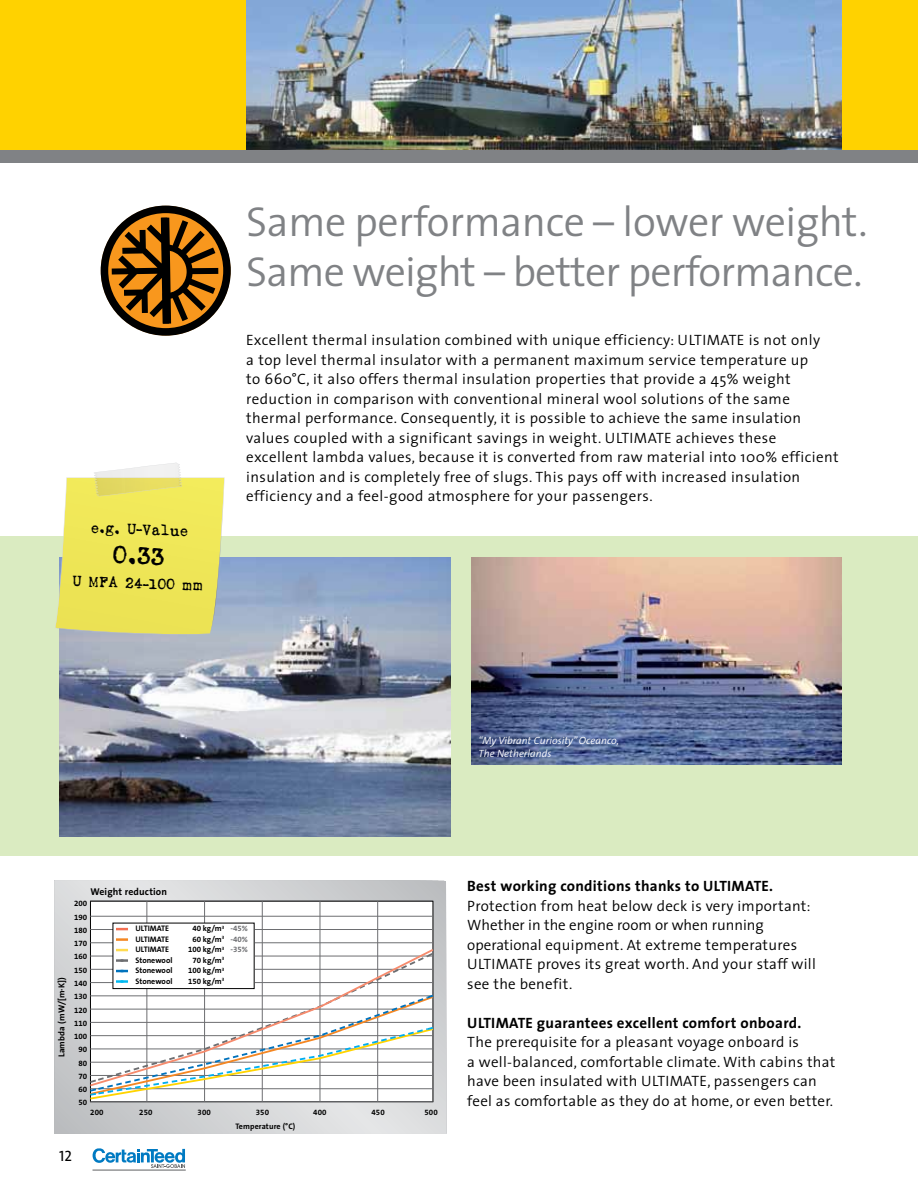
<style>
.page{position:relative;width:918px;height:1188px;background:#fff}
.page>*{position:absolute;margin:0;border:0;box-sizing:border-box;transform-origin:0 0}
.t1{font:300 42px/50.4px "The Sans";letter-spacing:-.02em;color:#808285}
.t2{font:24.9px "Love Letter TW";color:#000}
.t3{font:300 15px/19.5px "The Sans";letter-spacing:.03em;color:#000}
.t4{font:700 15px "The Sans";letter-spacing:.02em;color:#000}
.t5{font:15px "Love Letter TW";color:#000}
.t6{font:15px "The Sans Caps";color:#000}
.t7{font:italic 300 10.5px/12.8px "The Sans";color:#fff}
.t8{font:700 9.9px "The Sans B7";letter-spacing:.015em;color:#000}
.t9{font:700 8.7px "The Sans B7";letter-spacing:.015em;color:#000}
.t10{font:700 8.1px/13.4px "The Sans B7";color:#000;text-align:center}
.s1{color:#6d6e71}
</style>
<div class="page">
<div style="left:0;top:0;width:918px;height:155px;background:#ffd200"></div>
<img style="left:246px;top:0;width:595px;height:150px">
<div style="left:0;top:150px;width:918px;height:12px;background:#808285"></div>
<div style="left:0;top:536px;width:917px;height:319px;background:#daebc1"></div>
<svg style="left:55px;top:881px;width:391px;height:253px;background:#caccce"></svg>
<svg style="left:59px;top:881px;width:383px;height:253px;background:#cbccce"></svg>
<svg style="left:65px;top:881px;width:371px;height:253px;background:#cacbcd"></svg>
<svg style="left:71px;top:881px;width:359px;height:253px;background:#cdced0"></svg>
<svg style="left:77px;top:881px;width:347px;height:253px;background:#cfd0d2"></svg>
<svg style="left:118px;top:881px;width:265px;height:253px;background:#d4d5d7"></svg>
<div style="left:90px;top:901px;width:343px;height:201px;background:#fff"></div>
<hr style="left:90px;top:1101px;width:343px;height:1px;background:#6d6e71">
<hr style="left:90px;top:900px;width:343px;height:1px;background:#6d6e71">
<hr style="left:90px;top:916px;width:343px;height:1px;background:#6d6e71">
<hr style="left:90px;top:942px;width:343px;height:1px;background:#6d6e71">
<hr style="left:90px;top:929px;width:343px;height:1px;background:#6d6e71">
<hr style="left:146px;top:901px;width:1px;height:201px;background:#6d6e71">
<hr style="left:204px;top:901px;width:1px;height:201px;background:#6d6e71">
<hr style="left:262px;top:901px;width:1px;height:201px;background:#6d6e71">
<hr style="left:320px;top:901px;width:1px;height:201px;background:#6d6e71">
<hr style="left:377px;top:901px;width:1px;height:201px;background:#6d6e71">
<div style="left:113px;top:923px;width:141px;height:66px;background:#fff"></div>
<svg style="left:116px;top:928px;width:12px;height:2px"></svg>
<svg style="left:116px;top:938px;width:12px;height:3px"></svg>
<svg style="left:88px;top:1088px;width:347px;height:13px"></svg>
<svg style="left:88px;top:947px;width:347px;height:141px"></svg>
<svg style="left:101px;top:206px;width:130px;height:130px"></svg>
<img style="left:59px;top:557px;width:391px;height:280px">
<img style="left:472px;top:557px;width:369px;height:208px">
<svg style="left:55px;top:463px;width:170px;height:171px;background:#ebe570"></svg>
<svg style="left:93px;top:1148px;width:92px;height:20px"></svg>
<hr style="left:93px;top:1170px;width:93px;height:1px;background:#5f6062">
<h1 class="t1" style="left:246px;top:195px;width:623px">Same performance – lower weight.<br>Same weight – better performance.</h1>
<p class="t5" style="left:91px;top:521px;width:99px;rotate:2deg">e.g. U-Value</p>
<h2 class="t2" style="left:113px;top:544px;width:54px;rotate:2deg">0.33</h2>
<p class="t5" style="left:73px;top:574px;width:132px;rotate:2deg">U MFA 24-100 mm</p>
<p class="t3" style="left:246px;top:330px;width:594px">Excellent thermal insulation combined with unique efficiency: ULTIMATE is not only<br>a top level thermal insulator with a permanent maximum service temperature up<br>to 660°C, it also offers thermal insulation properties that provide a 45% weight reduction in comparison with conventional mineral wool solutions of the same thermal performance. Consequently, it is possible to achieve the same insulation values coupled with a significant savings in weight. ULTIMATE achieves these excellent lambda values, because it is converted from raw material into 100% efficient insulation and is completely free of slugs. This pays off with increased insulation efficiency and a feel-good atmosphere for your passengers.</p>
<p class="t7" style="left:479px;top:734px;width:142px">“My Vibrant Curiosity” Oceanco,<br>The Netherlands</p>
<p class="t9" style="left:57px;top:1057px;width:82px;rotate:-90deg">Lambda (mW/[m·K])</p>
<p class="t8" style="left:90px;top:886px;width:78px">Weight reduction</p>
<p class="t10" style="left:74px;top:897px;width:15px">200<br>190<br>180<br>170<br>160<br>150<br>140<br>130<br>120<br>110<br>100<br>90<br>80<br>70<br>60<br>50</p>
<p class="t10" style="left:135px;top:922px;width:35px">ULTIMATE</p>
<p class="t10" style="left:192px;top:922px;width:57px">40 kg/m<sup>3</sup> <span class="s1">-45%</span></p>
<p class="t10" style="left:135px;top:933px;width:35px">ULTIMATE</p>
<p class="t10" style="left:192px;top:933px;width:57px">60 kg/m<sup>3</sup> <span class="s1">-40%</span></p>
<p class="t10" style="left:135px;top:943px;width:35px">ULTIMATE</p>
<p class="t10" style="left:188px;top:943px;width:61px">100 kg/m<sup>3</sup> <span class="s1">-35%</span></p>
<p class="t10" style="left:135px;top:953px;width:39px">Stonewool</p>
<p class="t10" style="left:192px;top:953px;width:33px">70 kg/m<sup>3</sup></p>
<p class="t10" style="left:135px;top:964px;width:39px">Stonewool</p>
<p class="t10" style="left:188px;top:964px;width:38px">100 kg/m<sup>3</sup></p>
<p class="t10" style="left:135px;top:974px;width:39px">Stonewool</p>
<p class="t10" style="left:188px;top:974px;width:38px">150 kg/m<sup>3</sup></p>
<p class="t10" style="left:90px;top:1106px;width:15px">200</p>
<p class="t10" style="left:139px;top:1106px;width:15px">250</p>
<p class="t10" style="left:198px;top:1106px;width:15px">300</p>
<p class="t10" style="left:256px;top:1106px;width:15px">350</p>
<p class="t10" style="left:313px;top:1106px;width:15px">400</p>
<p class="t10" style="left:371px;top:1106px;width:15px">450</p>
<p class="t10" style="left:424px;top:1106px;width:15px">500</p>
<p class="t10" style="left:235px;top:1120px;width:62px">Temperature (°C)</p>
<p class="t6" style="left:59px;top:1143px;width:14px">12</p>
<p class="t4" style="left:467px;top:874px;width:307px">Best working conditions thanks to ULTIMATE.</p>
<p class="t3" style="left:467px;top:896px;width:350px">Protection from heat below deck is very important:<br>Whether in the engine room or when running operational equipment. At extreme temperatures ULTIMATE proves its great worth. And your staff will see the benefit.</p>
<p class="t4" style="left:467px;top:1010px;width:336px">ULTIMATE guarantees excellent comfort onboard.</p>
<p class="t3" style="left:467px;top:1032px;width:370px">The prerequisite for a pleasant voyage onboard is<br>a well-balanced, comfortable climate. With cabins that have been insulated with ULTIMATE, passengers can feel as comfortable as they do at home, or even better.</p>
</div>
